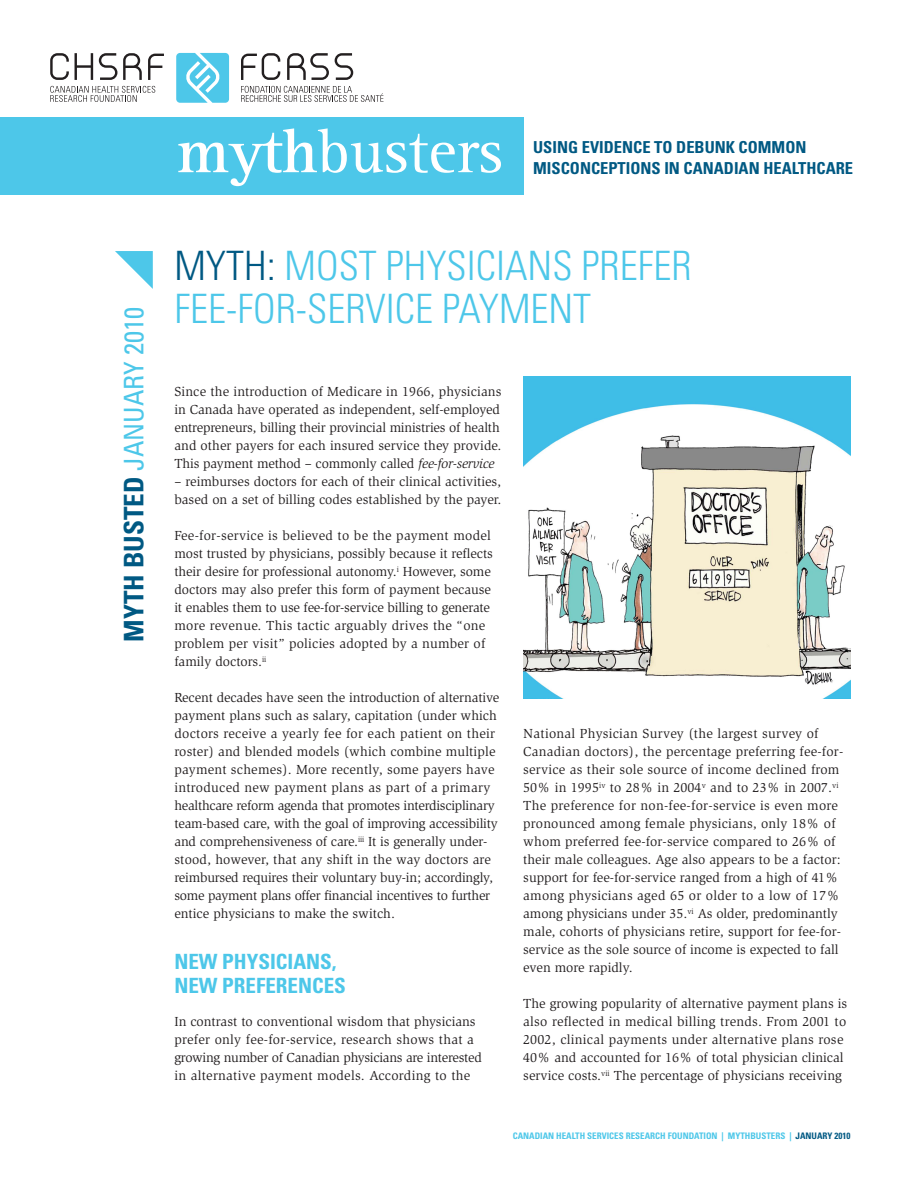
<style>
.page{position:relative;width:918px;height:1188px;background:#fff}
.page>*{position:absolute;margin:0;border:0;box-sizing:border-box;transform-origin:0 0}
.t1{font:63px "Rotis Serif";color:#fff}
.t2{font:300 condensed 40.5px/43.5px "Univers LT Std";color:#4dc7e9}
.t3{font:condensed 27px "Univers LT Std";color:#4dc7e9}
.t4{font:700 condensed 21px/24px "Univers LT Std";color:#4dc7e9}
.t5{font:700 condensed 16.5px "Univers LT Std";color:#005983}
.t6{font:13.5px/18px "Slimbach";color:#231f20}
.t7{font:700 condensed 9px "Univers LT Std";color:#4dc7e9}
.s1{font-weight:700;color:#005983}
.s2{font-weight:700}
.s3{color:#005983}
.s4{font-style:italic}
</style>
<div class="page">
<svg style="left:115px;top:251px;width:38px;height:38px"></svg>
<svg style="left:176px;top:53px;width:53px;height:50px;background:#6ed1ed"></svg>
<svg style="left:50px;top:53px;width:19px;height:27px"></svg>
<svg style="left:75px;top:53px;width:18px;height:27px"></svg>
<svg style="left:99px;top:53px;width:18px;height:27px"></svg>
<svg style="left:50px;top:86px;width:105px;height:16px"></svg>
<svg style="left:123px;top:53px;width:19px;height:27px"></svg>
<svg style="left:241px;top:86px;width:143px;height:16px"></svg>
<svg style="left:335px;top:53px;width:18px;height:27px"></svg>
<svg style="left:287px;top:53px;width:42px;height:27px"></svg>
<svg style="left:148px;top:54px;width:16px;height:26px"></svg>
<svg style="left:241px;top:53px;width:39px;height:27px"></svg>
<div style="left:0;top:118px;width:523px;height:77px;background:#4dc7e9"></div>
<img style="left:523px;top:377px;width:327px;height:322px">
<h3 class="t3" style="left:117px;top:642px;width:336px;rotate:-90deg"><span class="s1">MYTH BUSTED</span> JANUARY 2010</h3>
<h1 class="t1" style="left:177px;top:115px;width:328px"><span class="s2">myth</span>busters</h1>
<p class="t5" style="left:533px;top:137px;width:275px">USING EVIDENCE TO DEBUNK COMMON</p>
<p class="t5" style="left:533px;top:158px;width:321px">MISCONCEPTIONS IN CANADIAN HEALTHCARE</p>
<h2 class="t2" style="left:174px;top:244px;width:519px"><span class="s3">MYTH:</span> MOST PHYSICIANS PREFER<br>FEE-FOR-SERVICE PAYMENT</h2>
<p class="t6" style="left:174px;top:383px;width:329px">Since the introduction of Medicare in 1966, physicians in Canada have operated as independent, self-employed entrepreneurs, billing their provincial ministries of health and other payers for each insured service they provide.<br>This payment method – commonly called <span class="s4">fee-for-service</span></p>
<p class="t6" style="left:174px;top:473px;width:329px">– reimburses doctors for each of their clinical activities, based on a set of billing codes established by the payer.</p>
<p class="t6" style="left:174px;top:527px;width:320px">Fee-for-service is believed to be the payment model most trusted by physicians, possibly because it reflects their desire for professional autonomy.<sup>i</sup> However, some doctors may also prefer this form of payment because it enables them to use fee-for-service billing to generate more revenue. This tactic arguably drives the “one problem per visit” policies adopted by a number of family doctors.<sup>ii</sup></p>
<p class="t6" style="left:174px;top:689px;width:327px">Recent decades have seen the introduction of alternative payment plans such as salary, capitation (under which doctors receive a yearly fee for each patient on their roster) and blended models (which combine multiple payment schemes). More recently, some payers have introduced new payment plans as part of a primary healthcare reform agenda that promotes interdisciplinary team-based care, with the goal of improving accessibility and comprehensiveness of care.<sup>iii</sup> It is generally under&shy;stood, however, that any shift in the way doctors are reimbursed requires their voluntary buy-in; accordingly, some payment plans offer financial incentives to further entice physicians to make the switch.</p>
<h3 class="t4" style="left:174px;top:949px;width:173px">NEW PHYSICIANS,<br>NEW PREFERENCES</h3>
<p class="t6" style="left:174px;top:1013px;width:309px">In contrast to conventional wisdom that physicians prefer only fee-for-service, research shows that a growing number of Canadian physicians are interested in alternative payment models. According to the</p>
<p class="t6" style="left:523px;top:725px;width:322px">National Physician Survey (the largest survey of Canadian doctors), the percentage preferring fee-for&shy;service as their sole source of income declined from 50% in 1995<sup>iv</sup> to 28% in 2004<sup>v</sup> and to 23% in 2007.<sup>vi </sup>The preference for non-fee-for-service is even more pronounced among female physicians, only 18% of whom preferred fee-for-service compared to 26% of their male colleagues. Age also appears to be a factor: support for fee-for-service ranged from a high of 41% among physicians aged 65 or older to a low of 17% among physicians under 35.<sup>vi</sup> As older, predominantly male, cohorts of physicians retire, support for fee-for&shy;service as the sole source of income is expected to fall even more rapidly.</p>
<p class="t6" style="left:523px;top:995px;width:325px">The growing popularity of alternative payment plans is also reflected in medical billing trends. From 2001 to 2002, clinical payments under alternative plans rose 40% and accounted for 16% of total physician clinical service costs.<sup>vii</sup> The percentage of physicians receiving</p>
<p class="t7" style="left:513px;top:1130px;width:339px">CANADIAN HEALTH SERVICES RESEARCH FOUNDATION | MYTHBUSTERS | <span class="s3">JANUARY 2010</span></p>
</div>
